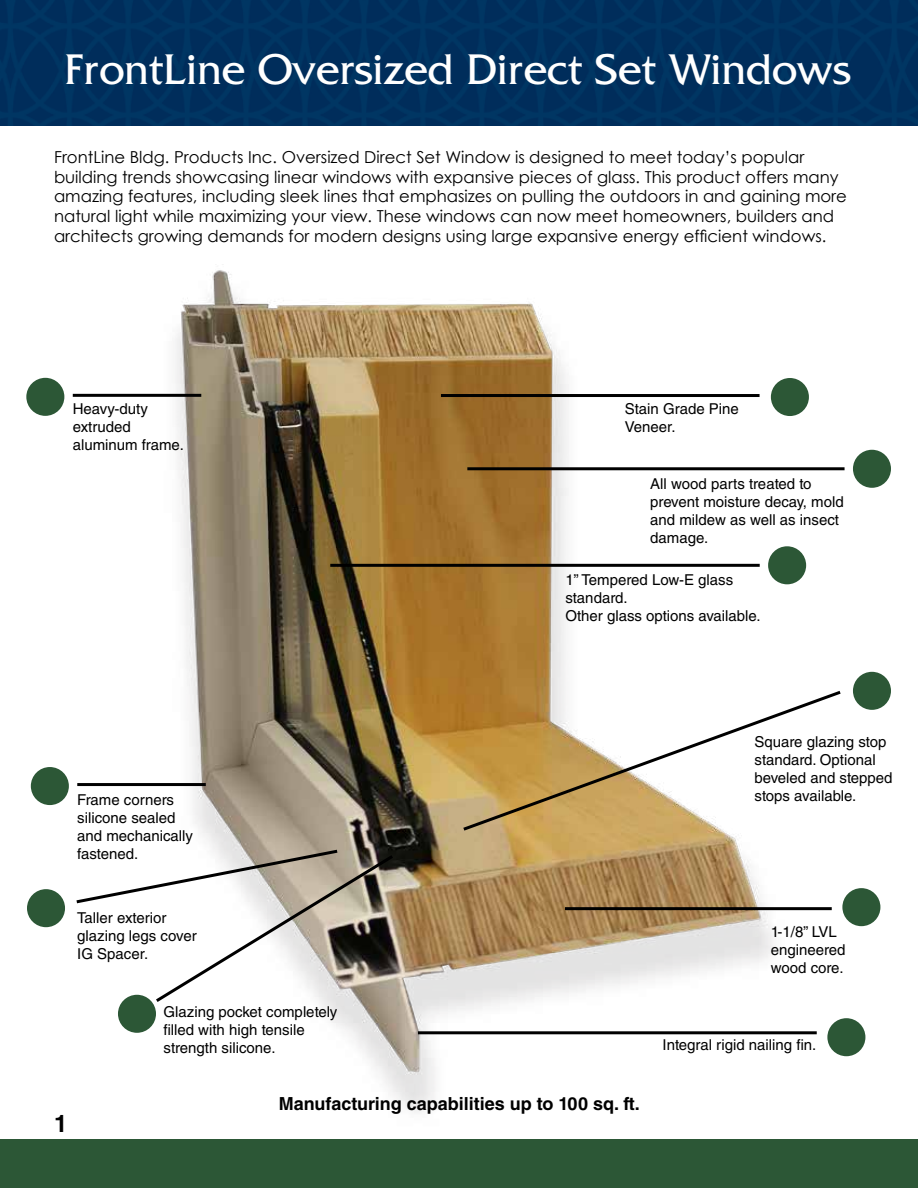
<style>
.page{position:relative;width:918px;height:1188px;background:#fff}
.page>*{position:absolute;margin:0;border:0;box-sizing:border-box;transform-origin:0 0}
.t1{font:45px "Friz Quadrata Std";color:#fff}
.t2{font:700 24px "Helvetica LT Std";color:#000}
.t3{font:700 18px "Helvetica LT Std";color:#000}
.t4{font:16.5px/19.8px "Century Gothic";color:#000}
.t5{font:15px/18px "Helvetica LT Std";color:#000}
</style>
<div class="page">
<img style="left:0;top:0;width:918px;height:126px">
<img style="left:122px;top:270px;width:673px;height:843px">
<hr style="left:77px;top:783px;width:129px;height:3px;background:#000">
<svg style="left:76px;top:848px;width:320px;height:157px"></svg>
<hr style="left:441px;top:394px;width:319px;height:3px;background:#000">
<hr style="left:330px;top:564px;width:430px;height:3px;background:#000">
<svg style="left:460px;top:688px;width:381px;height:145px"></svg>
<hr style="left:418px;top:1031px;width:399px;height:3px;background:#000">
<div style="left:31px;top:767px;width:38px;height:38px;background:#2c5736;border-radius:50%"></div>
<div style="left:118px;top:995px;width:38px;height:38px;background:#2c5736;border-radius:50%"></div>
<div style="left:853px;top:672px;width:38px;height:38px;background:#2c5736;border-radius:50%"></div>
<div style="left:842px;top:888px;width:38px;height:38px;background:#2c5736;border-radius:50%"></div>
<div style="left:827px;top:1018px;width:38px;height:38px;background:#2c5736;border-radius:50%"></div>
<div style="left:771px;top:378px;width:38px;height:38px;background:#2c5736;border-radius:50%"></div>
<div style="left:768px;top:546px;width:38px;height:38px;background:#2c5736;border-radius:50%"></div>
<div style="left:27px;top:889px;width:38px;height:38px;background:#2c5736;border-radius:50%"></div>
<hr style="left:73px;top:394px;width:128px;height:3px;background:#000">
<div style="left:26px;top:378px;width:38px;height:38px;background:#2c5736;border-radius:50%"></div>
<hr style="left:565px;top:907px;width:267px;height:3px;background:#000">
<hr style="left:467px;top:467px;width:378px;height:3px;background:#000">
<div style="left:853px;top:450px;width:38px;height:38px;background:#2c5736;border-radius:50%"></div>
<div style="left:0;top:1139px;width:918px;height:49px;background:#2c5736"></div>
<h1 class="t1" style="left:65px;top:45px;width:788px">FrontLine Oversized Direct Set Windows</h1>
<p class="t4" style="left:54px;top:147px;width:794px">FrontLine Bldg. Products Inc. Oversized Direct Set Window is designed to meet today’s popular building trends showcasing linear windows with expansive pieces of glass. This product offers many amazing features, including sleek lines that emphasizes on pulling the outdoors in and gaining more natural light while maximizing your view. These windows can now meet homeowners, builders and architects growing demands for modern designs using large expansive energy efficient windows.</p>
<p class="t5" style="left:73px;top:400px;width:113px">Heavy-duty extruded aluminum frame.</p>
<p class="t5" style="left:625px;top:400px;width:115px">Stain Grade Pine<br>Veneer.</p>
<p class="t5" style="left:650px;top:474px;width:195px">All wood parts treated to prevent moisture decay, mold and mildew as well as insect damage.</p>
<p class="t5" style="left:565px;top:571px;width:197px">1” Tempered Low-E glass standard.<br>Other glass options available.</p>
<p class="t5" style="left:77px;top:791px;width:117px">Frame corners silicone sealed and mechanically fastened.</p>
<p class="t5" style="left:77px;top:909px;width:121px">Taller exterior glazing legs cover<br>IG Spacer.</p>
<h2 class="t2" style="left:54px;top:1109px;width:15px">1</h2>
<p class="t5" style="left:164px;top:1002px;width:175px">Glazing pocket completely filled with high tensile strength silicone.</p>
<p class="t3" style="left:279px;top:1093px;width:363px">Manufacturing capabilities up to 100 sq. ft.</p>
<p class="t5" style="left:755px;top:733px;width:140px">Square glazing stop standard. Optional beveled and stepped stops available.</p>
<p class="t5" style="left:771px;top:923px;width:76px">1-1/8” LVL engineered wood core.</p>
<p class="t5" style="left:663px;top:1036px;width:155px">Integral rigid nailing fin.</p>
</div>
